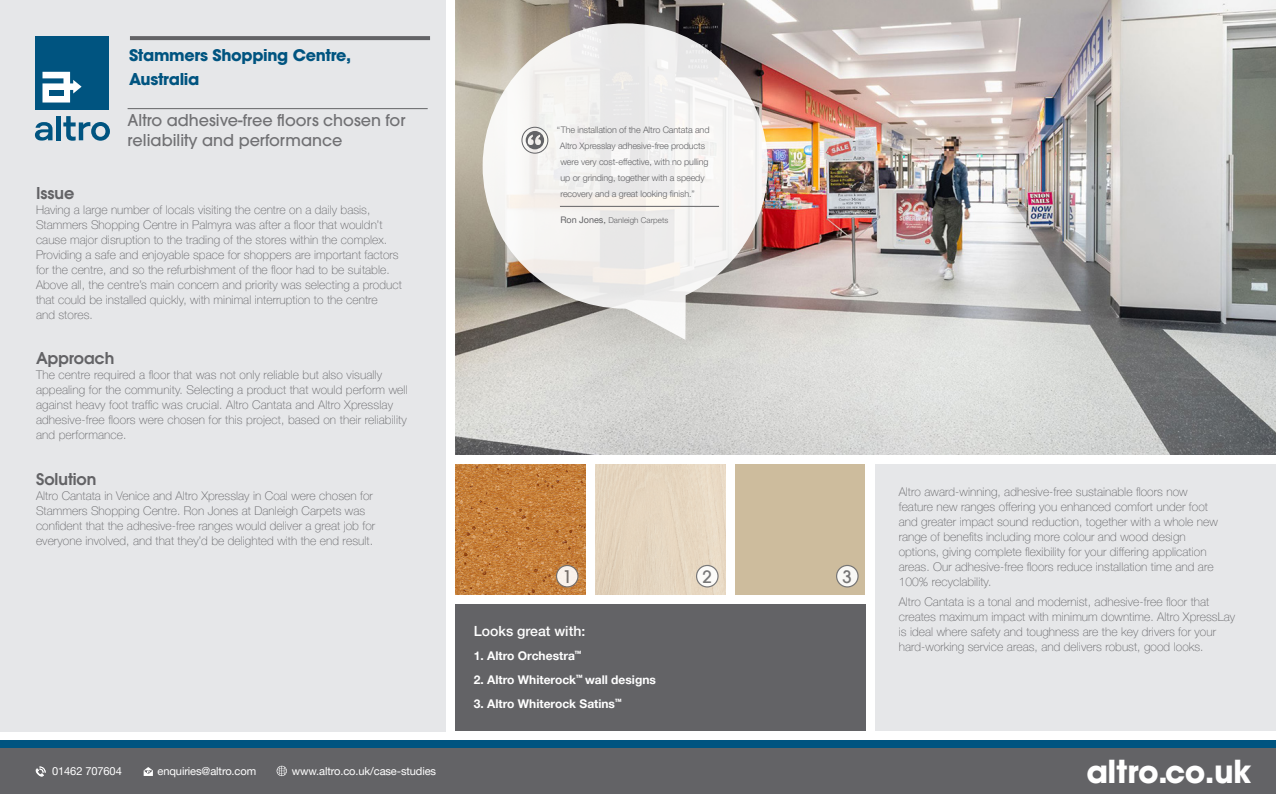
<style>
.page{position:relative;width:1276px;height:794px;background:#fff}
.page>*{position:absolute;margin:0;border:0;box-sizing:border-box;transform-origin:0 0}
.t1{font:700 31px "Avant Garde";letter-spacing:-.02em;color:#fff}
.t2{font:500 17px "Avant Garde";color:#6c6d70}
.t3{font:500 16px/20px "Avant Garde";color:#636366}
.t4{font:700 16px/24px "Avant Garde";letter-spacing:-.02em;color:#005480}
.Sub_heading{font:600 16px "Avant Garde";color:#636366}
.Intro_text{font:500 14px "Helvetica Neue LT Pro";color:#fff}
.t5{font:100 12px/15px "Helvetica Neue LT Pro";letter-spacing:.005em;color:#636366}
.Intro_text-2{font:700 12px "Helvetica Neue LT Pro";color:#fff}
.t6{font:11px "Helvetica Neue LT Pro";letter-spacing:-.01em;color:#fff}
.Location{font:300 9px/16px "Helvetica Neue LT Pro";letter-spacing:-.01em;color:#636366}
.t7{font:300 8px "Helvetica Neue LT Pro";letter-spacing:.005em;color:#636366}
.s1{font-weight:400;font-size:9px}
</style>
<div class="page">
<div style="left:735px;top:465px;width:130px;height:130px;background:#cdbc9d"></div>
<img style="left:456px;top:465px;width:130px;height:130px">
<img style="left:456px;top:0;width:820px;height:455px">
<div style="left:876px;top:465px;width:400px;height:266px;background:#e6e7e9"></div>
<div style="left:0;top:0;width:446px;height:731px;background:#e6e7e9"></div>
<img style="left:596px;top:465px;width:130px;height:130px">
<svg style="left:556px;top:565px;width:22px;height:22px"></svg>
<div style="left:556px;top:565px;width:22px;height:22px;border:1px solid #6c6d70;border-radius:50%"></div>
<svg style="left:836px;top:565px;width:22px;height:22px"></svg>
<div style="left:836px;top:565px;width:22px;height:22px;border:1px solid #6c6d70;border-radius:50%"></div>
<svg style="left:696px;top:565px;width:22px;height:22px"></svg>
<div style="left:696px;top:565px;width:22px;height:22px;border:1px solid #6c6d70;border-radius:50%"></div>
<div style="left:456px;top:604px;width:410px;height:127px;background:#636366"></div>
<hr style="left:56px;top:116px;width:4px;height:24px;background:#005480">
<svg style="left:35px;top:122px;width:18px;height:19px"></svg>
<svg style="left:63px;top:116px;width:47px;height:25px"></svg>
<div style="left:36px;top:36px;width:73px;height:74px;background:#005480"></div>
<svg style="left:42px;top:72px;width:40px;height:30px"></svg>
<div style="left:49px;top:90px;width:14px;height:6px;background:#005480"></div>
<svg style="left:130px;top:36px;width:300px;height:4px"></svg>
<hr style="left:128px;top:108px;width:300px;height:1px;background:#636366">
<div style="left:0;top:740px;width:1276px;height:9px;background:#005480"></div>
<div style="left:0;top:749px;width:1276px;height:45px;background:#636366"></div>
<svg style="left:144px;top:767px;width:9px;height:9px"></svg>
<svg style="left:35px;top:766px;width:11px;height:11px"></svg>
<svg style="left:277px;top:766px;width:10px;height:10px"></svg>
<svg style="left:482px;top:23px;width:286px;height:317px"></svg>
<div style="left:522px;top:127px;width:26px;height:26px;border:1px solid #636366;border-radius:50%"></div>
<svg style="left:526px;top:131px;width:18px;height:18px"></svg>
<hr style="left:560px;top:206px;width:159px;height:1px;background:#636366">
<p class="t4" style="left:129px;top:43px;width:224px">Stammers Shopping Centre,<br>Australia</p>
<h3 class="t3" style="left:128px;top:110px;width:279px">Altro adhesive-free floors chosen for reliability and performance</h3>
<p class="Sub_heading" style="left:36px;top:182px;width:40px">Issue</p>
<p class="t5" style="left:36px;top:202px;width:367px">Having a large number of locals visiting the centre on a daily basis, Stammers Shopping Centre in Palmyra was after a floor that wouldn’t cause major disruption to the trading of the stores within the complex.<br>Providing a safe and enjoyable space for shoppers are important factors for the centre, and so the refurbishment of the floor had to be suitable.<br>Above all, the centre’s main concern and priority was selecting a product that could be installed quickly, with minimal interruption to the centre<br>and stores.</p>
<p class="Sub_heading" style="left:36px;top:348px;width:80px">Approach</p>
<p class="t5" style="left:36px;top:367px;width:373px">The centre required a floor that was not only reliable but also visually appealing for the community. Selecting a product that would perform well against heavy foot traffic was crucial. Altro Cantata and Altro Xpresslay adhesive-free floors were chosen for this project, based on their reliability and performance.</p>
<p class="Sub_heading" style="left:36px;top:468px;width:62px">Solution</p>
<p class="t5" style="left:36px;top:488px;width:341px">Altro Cantata in Venice and Altro Xpresslay in Coal were chosen for Stammers Shopping Centre. Ron Jones at Danleigh Carpets was confident that the adhesive-free ranges would deliver a great job for everyone involved, and that they’d be delighted with the end result.</p>
<p class="Location" style="left:560px;top:122px;width:151px;text-indent:-3px">“The installation of the Altro Cantata and Altro Xpresslay adhesive-free products were very cost-effective, with no pulling up or grinding, together with a speedy recovery and a great looking finish.”</p>
<p class="t7" style="left:560px;top:215px;width:109px"><span class="s1">Ron Jones,</span> Danleigh Carpets</p>
<h2 class="t2" style="left:562px;top:566px;width:11px">1</h2>
<h2 class="t2" style="left:702px;top:566px;width:11px">2</h2>
<h2 class="t2" style="left:842px;top:566px;width:11px">3</h2>
<p class="Intro_text" style="left:474px;top:623px;width:113px">Looks great with:</p>
<p class="Intro_text-2" style="left:474px;top:648px;width:109px">1. Altro Orchestra<sup>™</sup></p>
<p class="Intro_text-2" style="left:474px;top:672px;width:183px">2. Altro Whiterock<sup>™</sup> wall designs</p>
<p class="Intro_text-2" style="left:474px;top:696px;width:150px">3. Altro Whiterock Satins<sup>™</sup></p>
<p class="t5" style="left:898px;top:484px;width:321px">Altro award-winning, adhesive-free sustainable floors now feature new ranges offering you enhanced comfort under foot and greater impact sound reduction, together with a whole new range of benefits including more colour and wood design options, giving complete flexibility for your differing application areas. Our adhesive-free floors reduce installation time and are 100% recyclability.</p>
<p class="t5" style="left:898px;top:594px;width:338px">Altro Cantata is a tonal and modernist, adhesive-free floor that creates maximum impact with minimum downtime. Altro XpressLay is ideal where safety and toughness are the key drivers for your hard-working service areas, and delivers robust, good looks.</p>
<p class="t6" style="left:52px;top:764px;width:71px">01462 707604</p>
<p class="t6" style="left:157px;top:764px;width:100px">enquiries@altro.com</p>
<p class="t6" style="left:292px;top:764px;width:146px">www.altro.co.uk/case-studies</p>
<p class="t1" style="left:1086px;top:752px;width:166px">altro.co.uk</p>
</div>
